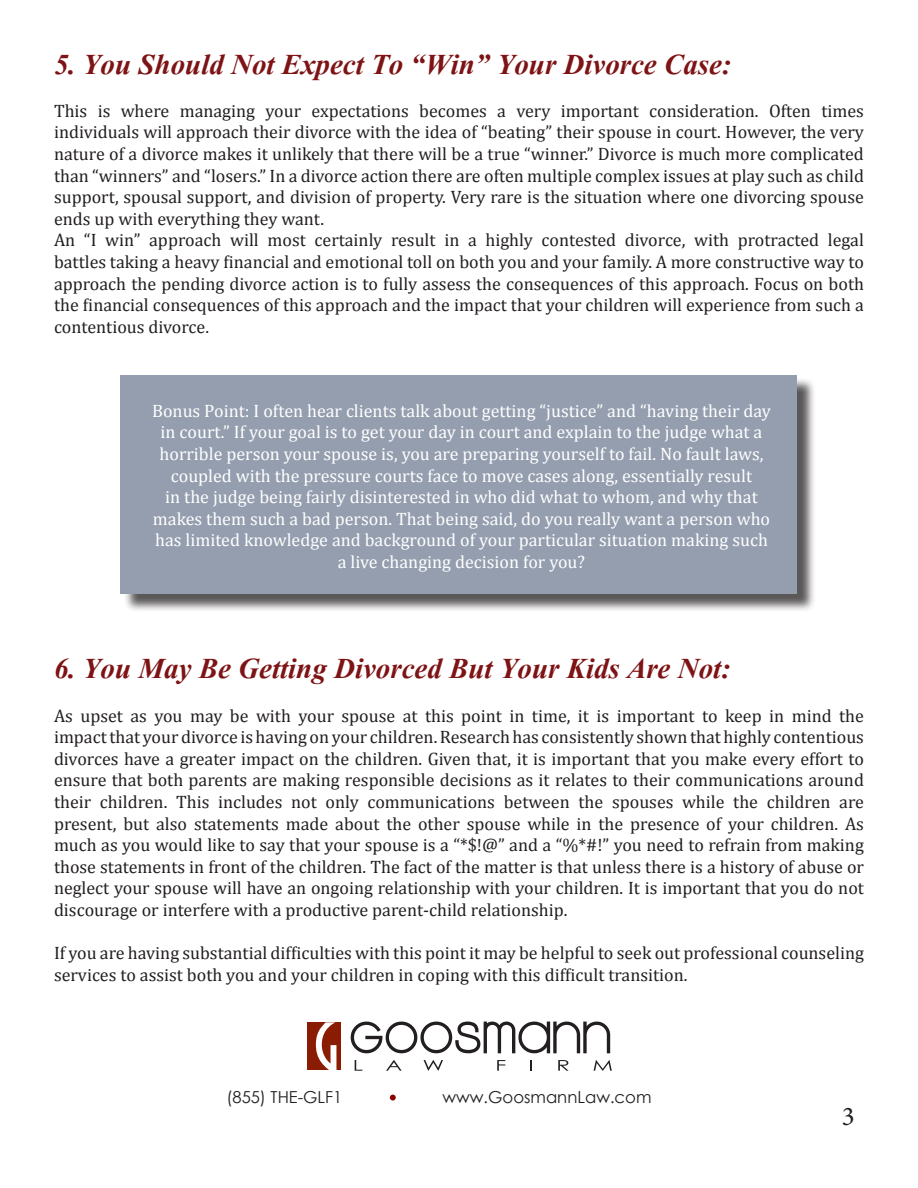
<style>
.page{position:relative;width:918px;height:1188px;background:#fff}
.page>*{position:absolute;margin:0;border:0;box-sizing:border-box;transform-origin:0 0}
.t1{font:700 36px "Vijaya";color:#7e1315}
.t2{font:27px "Minion Pro";color:#231f20}
.t3{font:18px/21.6px "Cambria";color:#231f20;text-align:justify}
.t4{font:18px/21.6px "Cambria";color:#fff;text-align:center}
.t5{font:16.5px "Century Gothic";color:#231f20}
</style>
<div class="page">
<div style="left:123px;top:377px;width:693px;height:236px;background:#231f20;opacity:.75"></div>
<div style="left:121px;top:375px;width:676px;height:219px;background:#949eaf"></div>
<svg style="left:350px;top:1022px;width:262px;height:49px"></svg>
<div style="left:307px;top:1022px;width:34px;height:48px;background:#891c02"></div>
<svg style="left:316px;top:1022px;width:20px;height:48px"></svg>
<svg style="left:390px;top:1095px;width:6px;height:6px"></svg>
<p class="t1" style="left:54px;top:36px;width:679px">5. You Should Not Expect To “Win” Your Divorce Case:</p>
<p class="t3" style="left:54px;top:100px;width:812px">This is where managing your expectations becomes a very important consideration. Often times</p>
<p class="t3" style="left:54px;top:121px;width:812px">individuals will approach their divorce with the idea of “beating” their spouse in court. However, the very nature of a divorce makes it unlikely that there will be a true “winner.” Divorce is much more complicated than “winners” and “losers.” In a divorce action there are often multiple complex issues at play such as child support, spousal support, and division of property. Very rare is the situation where one divorcing spouse ends up with everything they want.</p>
<p class="t3" style="left:54px;top:229px;width:811px">An “I win” approach will most certainly result in a highly contested divorce, with protracted legal</p>
<p class="t3" style="left:54px;top:251px;width:812px">battles taking a heavy financial and emotional toll on both you and your family. A more constructive way to</p>
<p class="t3" style="left:54px;top:273px;width:812px">approach the pending divorce action is to fully assess the consequences of this approach. Focus on both the financial consequences of this approach and the impact that your children will experience from such a contentious divorce.</p>
<p class="t4" style="left:152px;top:400px;width:620px">Bonus Point: I often hear clients talk about getting “justice” and “having their day in court.” If your goal is to get your day in court and explain to the judge what a horrible person your spouse is, you are preparing yourself to fail. No fault laws, coupled with the pressure courts face to move cases along, essentially result<br>in the judge being fairly disinterested in who did what to whom, and why that makes them such a bad person. That being said, do you really want a person who has limited knowledge and background of your particular situation making such a live changing decision for you?</p>
<p class="t1" style="left:54px;top:640px;width:678px">6. You May Be Getting Divorced But Your Kids Are Not:</p>
<p class="t3" style="left:54px;top:705px;width:811px">As upset as you may be with your spouse at this point in time, it is important to keep in mind the</p>
<p class="t3" style="left:54px;top:726px;width:812px">impact that your divorce is having on your children. Research has consistently shown that highly contentious</p>
<p class="t3" style="left:54px;top:748px;width:812px">divorces have a greater impact on the children. Given that, it is important that you make every effort to ensure that both parents are making responsible decisions as it relates to their communications around their children. This includes not only communications between the spouses while the children are</p>
<p class="t3" style="left:54px;top:813px;width:812px">present, but also statements made about the other spouse while in the presence of your children. As much as you would like to say that your spouse is a “*$!@” and a “%*#!” you need to refrain from making those statements in front of the children. The fact of the matter is that unless there is a history of abuse or</p>
<p class="t3" style="left:54px;top:877px;width:811px">neglect your spouse will have an ongoing relationship with your children. It is important that you do not</p>
<p class="t3" style="left:54px;top:899px;width:515px">discourage or interfere with a productive parent-child relationship.</p>
<p class="t3" style="left:54px;top:942px;width:811px">If you are having substantial difficulties with this point it may be helpful to seek out professional counseling services to assist both you and your children in coping with this difficult transition.</p>
<p class="t5" style="left:226px;top:1086px;width:117px">(855) THE-GLF1</p>
<p class="t5" style="left:442px;top:1086px;width:211px">www.GoosmannLaw.com</p>
<p class="t2" style="left:842px;top:1099px;width:14px">3</p>
</div>
